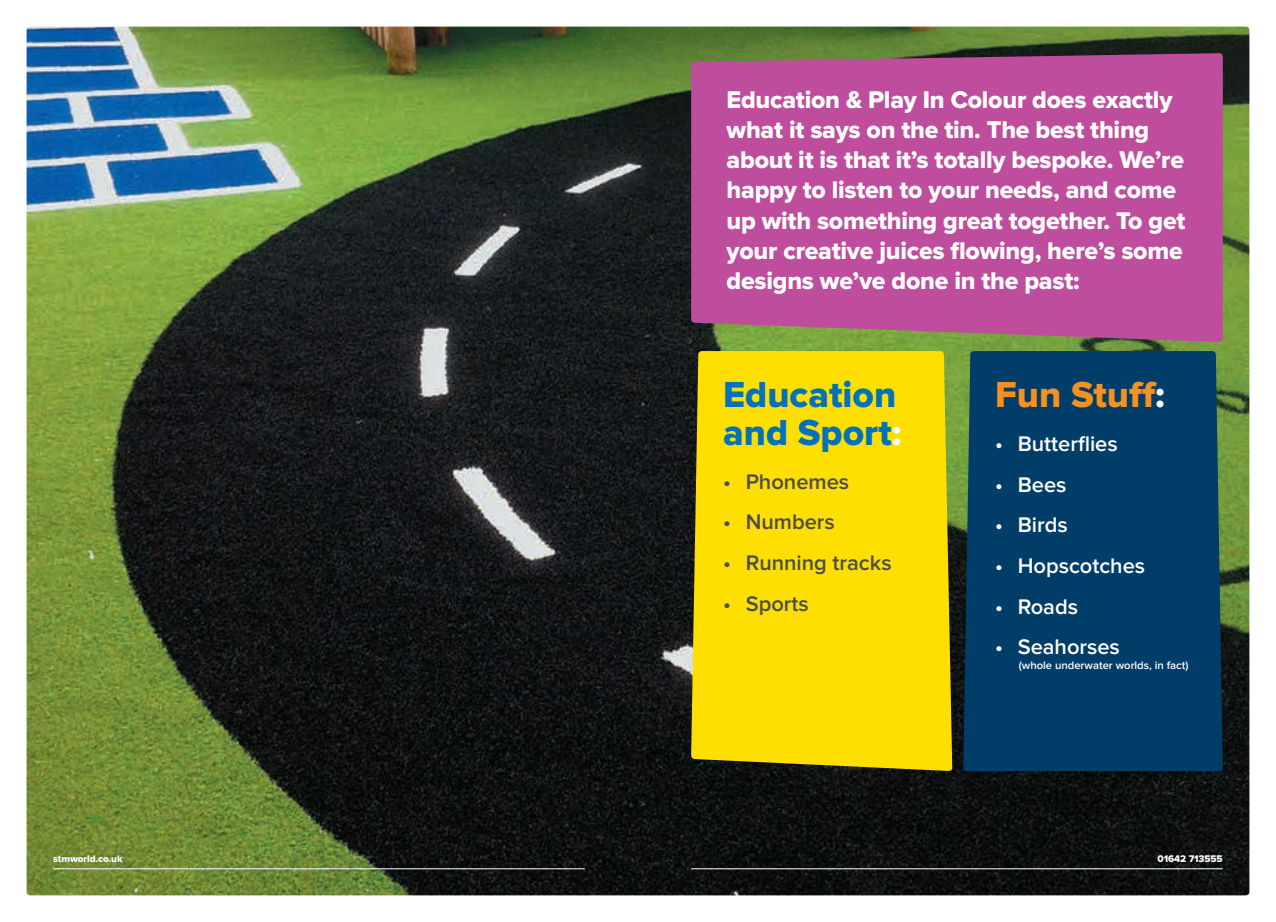
<style>
.page{position:relative;width:1276px;height:922px;background:#fff}
.page>*{position:absolute;margin:0;border:0;box-sizing:border-box;transform-origin:0 0}
.t1{font:37.5px/37.5px "Proxima Nova Extrabld";color:#0072bc}
.t2{font:37.5px "Proxima Nova Extrabld";color:#f6911e}
.t3{font:25px/30px "Proxima Nova Extrabld";letter-spacing:-.01em;color:#fff}
.t4{font:600 21.88px "Proxima Nova";color:#fff}
.t5{font:600 21.88px "Proxima Nova";color:#4b4c4d}
.t6{font:600 11.25px "Proxima Nova";color:#fff}
.t7{font:10px "Proxima Nova Extrabld";letter-spacing:-.01em;color:#fff}
.s1{color:#fff}
</style>
<div class="page">
<img style="left:27px;top:27px;width:1222px;height:868px">
<div style="left:691px;top:351px;width:261px;height:420px;background:#ffdf01"></div>
<div style="left:963px;top:351px;width:259px;height:420px;background:#003d69"></div>
<div style="left:691px;top:53px;width:531px;height:289px;background:#bf4d9d"></div>
<hr style="left:53px;top:868px;width:532px;height:1px;background:#fff">
<hr style="left:691px;top:868px;width:531px;height:1px;background:#fff">
<p class="t3" style="left:726px;top:86px;width:460px">Education &amp; Play In Colour does exactly what it says on the tin. The best thing about it is that it’s totally bespoke. We’re happy to listen to your needs, and come up with something great together. To get your creative juices flowing, here’s some designs we’ve done in the past:</p>
<h1 class="t1" style="left:723px;top:377px;width:180px">Education and Sport<span class="s1">:</span></h1>
<p class="t5" style="left:723px;top:468px;width:128px">• Phonemes</p>
<p class="t5" style="left:723px;top:509px;width:113px">• Numbers</p>
<p class="t5" style="left:723px;top:550px;width:170px">• Running tracks</p>
<p class="t5" style="left:723px;top:590px;width:87px">• Sports</p>
<h1 class="t2" style="left:995px;top:373px;width:171px">Fun Stuff<span class="s1">:</span></h1>
<p class="t4" style="left:995px;top:431px;width:124px">• Butterflies</p>
<p class="t4" style="left:995px;top:471px;width:73px">• Bees</p>
<p class="t4" style="left:995px;top:512px;width:74px">• Birds</p>
<p class="t4" style="left:995px;top:553px;width:152px">• Hopscotches</p>
<p class="t4" style="left:995px;top:593px;width:84px">• Roads</p>
<p class="t4" style="left:995px;top:634px;width:126px">• Seahorses</p>
<p class="t6" style="left:1018px;top:659px;width:171px">(whole underwater worlds, in fact)</p>
<p class="t7" style="left:53px;top:852px;width:71px">stmworld.co.uk</p>
<p class="t7" style="left:1157px;top:852px;width:67px">01642 713555</p>
</div>
